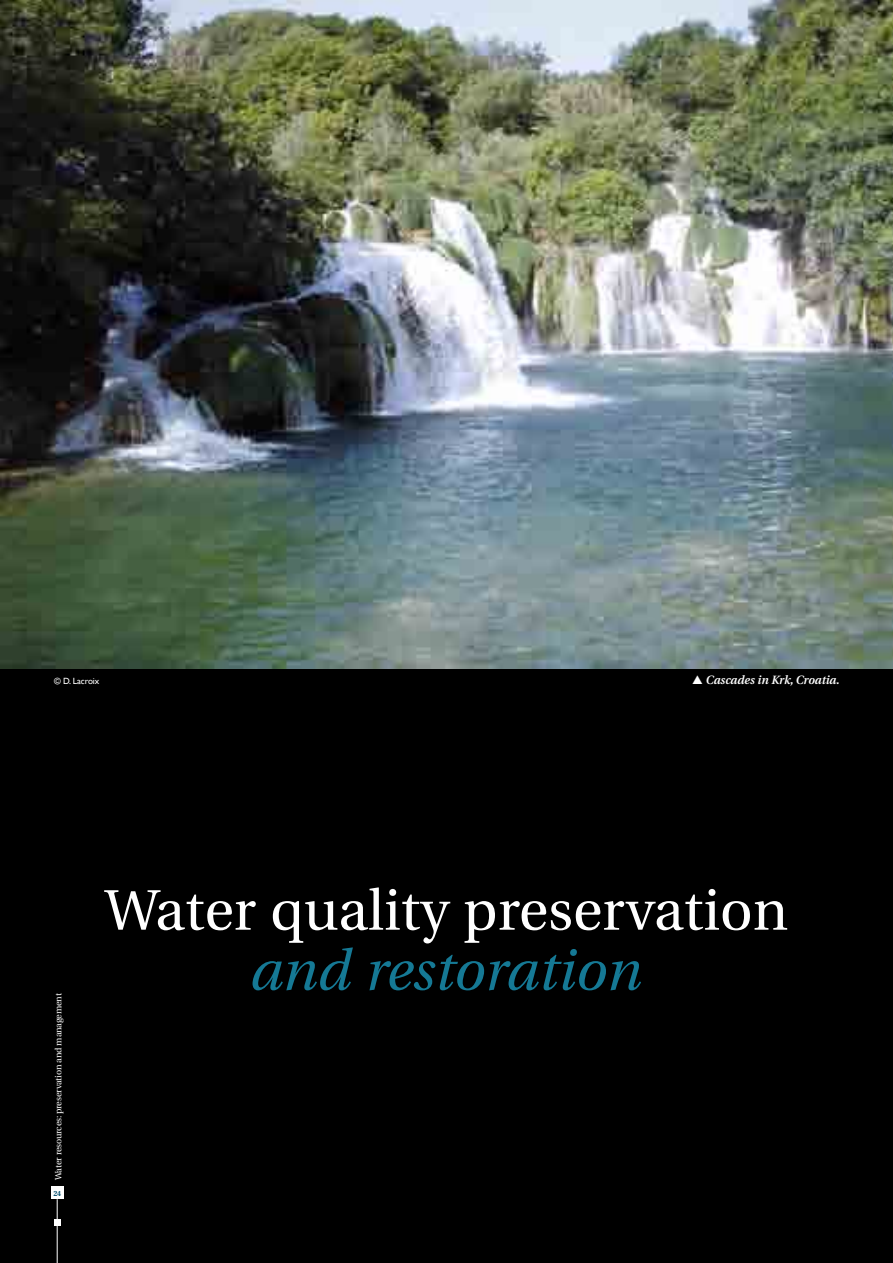
<style>
.page{position:relative;width:893px;height:1263px;background:#000}
.page>*{position:absolute;margin:0;border:0;box-sizing:border-box;transform-origin:0 0}
.t1{font:57px "Utopia";color:#fff}
.t2{font:italic 57px "Utopia";color:#157995}
.t3{font:italic 600 12px "Utopia";color:#fff}
.t4{font:9px "Utopia";letter-spacing:-.02em;color:#fff}
.t5{font:9px "Gill Sans";letter-spacing:-.01em;color:#fff}
.t6{font:700 7.5px "Utopia";color:#004c6c;scale:.95 1}
</style>
<div class="page">
<svg style="left:54px;top:1220px;width:6px;height:6px"></svg>
<div style="left:51px;top:1186px;width:13px;height:13px;background:#fff"></div>
<hr style="left:57px;top:1199px;width:1px;height:64px;background:#fff">
<img style="left:0;top:0;width:893px;height:668px">
<p class="t5" style="left:54px;top:676px;width:47px">© D. Lacroix</p>
<h2 class="t3" style="left:706px;top:673px;width:135px">Cascades in Krk, Croatia.</h2>
<p class="t4" style="left:53px;top:1180px;width:189px;rotate:-90deg">Water resources: preservation and management</p>
<p class="t6" style="left:53px;top:1189px;width:10px">24</p>
<h1 class="t1" style="left:105px;top:879px;width:685px">Water quality preservation</h1>
<h1 class="t2" style="left:251px;top:939px;width:393px">and restoration</h1>
</div>
